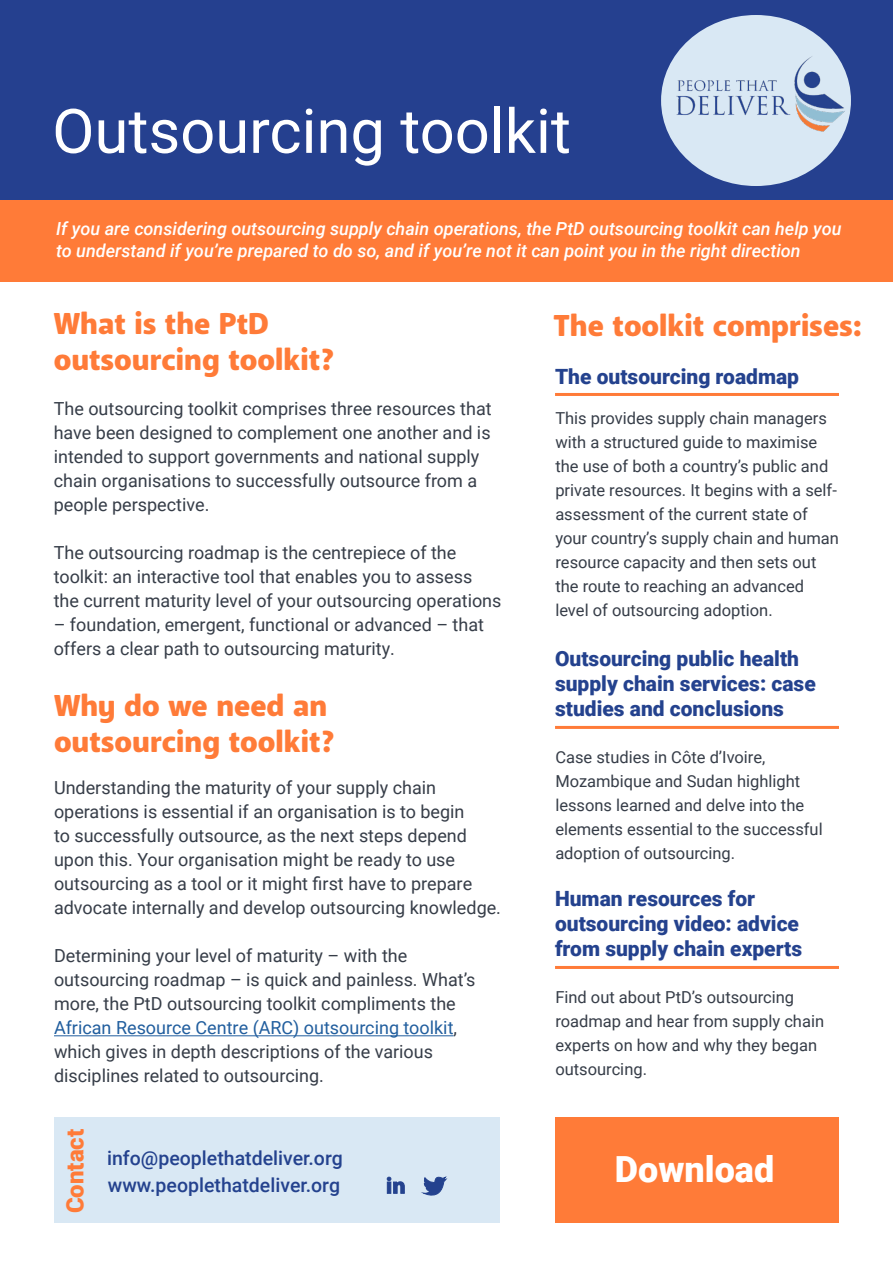
<style>
.page{position:relative;width:893px;height:1263px;background:#fff}
.page>*{position:absolute;margin:0;border:0;box-sizing:border-box;transform-origin:0 0}
.t1{font:61.5px "Roboto";color:#fff}
.t2{font:900 36px "Roboto";color:#fff}
.t3{font:900 30px/36px "Anago";color:#ff7b38}
.t4{font:900 24px "Roboto";color:#ff7b38}
.t5{font:900 21px/25.2px "Roboto";color:#24428e}
.t6{font:500 19.5px/27px "Roboto";color:#24428e}
.t7{font:18px/24px "Roboto";color:#363d48}
.t8{font:italic 500 18px/21.6px "Roboto";color:#fff}
.t9{font:16.5px/24px "Roboto";color:#363d48}
.s1{color:#215e9e}
</style>
<div class="page">
<div style="left:555px;top:1117px;width:283px;height:106px;background:#ff7b38"></div>
<div style="left:54px;top:1118px;width:446px;height:105px;background:#d9e8f4"></div>
<div style="left:0;top:0;width:893px;height:201px;background:#25408f"></div>
<div style="left:0;top:200px;width:893px;height:82px;background:#ff7b38"></div>
<div style="left:661px;top:15px;width:190px;height:171px;background:#d9e8f4;border-radius:50%"></div>
<hr style="left:555px;top:393px;width:284px;height:3px;background:#ff7b38">
<img style="left:674px;top:49px;width:176px;height:88px">
<hr style="left:54px;top:1035px;width:400px;height:1px;background:#215e9e">
<svg style="left:423px;top:1176px;width:24px;height:20px"></svg>
<hr style="left:555px;top:726px;width:284px;height:3px;background:#ff7b38">
<hr style="left:555px;top:966px;width:284px;height:3px;background:#ff7b38">
<svg style="left:387px;top:1177px;width:18px;height:17px"></svg>
<h1 class="t1" style="left:52px;top:88px;width:520px">Outsourcing toolkit</h1>
<p class="t8" style="left:56px;top:217px;width:787px">If you are considering outsourcing supply chain operations, the PtD outsourcing toolkit can help you to understand if you’re prepared to do so, and if you’re not it can point you in the right direction</p>
<h3 class="t3" style="left:54px;top:307px;width:282px">What is the PtD outsourcing toolkit?</h3>
<p class="t7" style="left:54px;top:396px;width:440px">The outsourcing toolkit comprises three resources that have been designed to complement one another and is intended to support governments and national supply chain organisations to successfully outsource from a people perspective.</p>
<p class="t7" style="left:54px;top:540px;width:449px">The outsourcing roadmap is the centrepiece of the toolkit: an interactive tool that enables you to assess the current maturity level of your outsourcing operations</p>
<p class="t7" style="left:54px;top:612px;width:432px">– foundation, emergent, functional or advanced – that offers a clear path to outsourcing maturity.</p>
<h3 class="t3" style="left:54px;top:688px;width:282px">Why do we need an outsourcing toolkit?</h3>
<p class="t7" style="left:54px;top:775px;width:449px">Understanding the maturity of your supply chain operations is essential if an organisation is to begin<br>to successfully outsource, as the next steps depend upon this. Your organisation might be ready to use outsourcing as a tool or it might first have to prepare advocate internally and develop outsourcing knowledge.</p>
<p class="t7" style="left:54px;top:943px;width:423px">Determining your level of maturity – with the outsourcing roadmap – is quick and painless. What’s more, the PtD outsourcing toolkit compliments the <span class="s1">African Resource Centre (ARC) outsourcing toolkit</span>, which gives in depth descriptions of the various disciplines related to outsourcing.</p>
<h3 class="t3" style="left:554px;top:309px;width:309px">The toolkit comprises:</h3>
<p class="t5" style="left:555px;top:363px;width:246px">The outsourcing roadmap</p>
<p class="t9" style="left:555px;top:405px;width:285px">This provides supply chain managers with a structured guide to maximise the use of both a country’s public and private resources. It begins with a self&shy;assessment of the current state of your country’s supply chain and human resource capacity and then sets out the route to reaching an advanced level of outsourcing adoption.</p>
<p class="t5" style="left:555px;top:645px;width:262px">Outsourcing public health supply chain services: case studies and conclusions</p>
<p class="t9" style="left:555px;top:744px;width:269px">Case studies in Côte d’Ivoire,<br>Mozambique and Sudan highlight lessons learned and delve into the elements essential to the successful adoption of outsourcing.</p>
<p class="t5" style="left:555px;top:885px;width:249px">Human resources for outsourcing video: advice from supply chain experts</p>
<p class="t9" style="left:555px;top:984px;width:270px">Find out about PtD’s outsourcing roadmap and hear from supply chain experts on how and why they began outsourcing.</p>
<h3 class="t4" style="left:58px;top:1213px;width:86px;rotate:-90deg">Contact</h3>
<p class="t6" style="left:107px;top:1144px;width:237px">info@peoplethatdeliver.org www.peoplethatdeliver.org</p>
<h2 class="t2" style="left:615px;top:1144px;width:161px">Download</h2>
</div>
